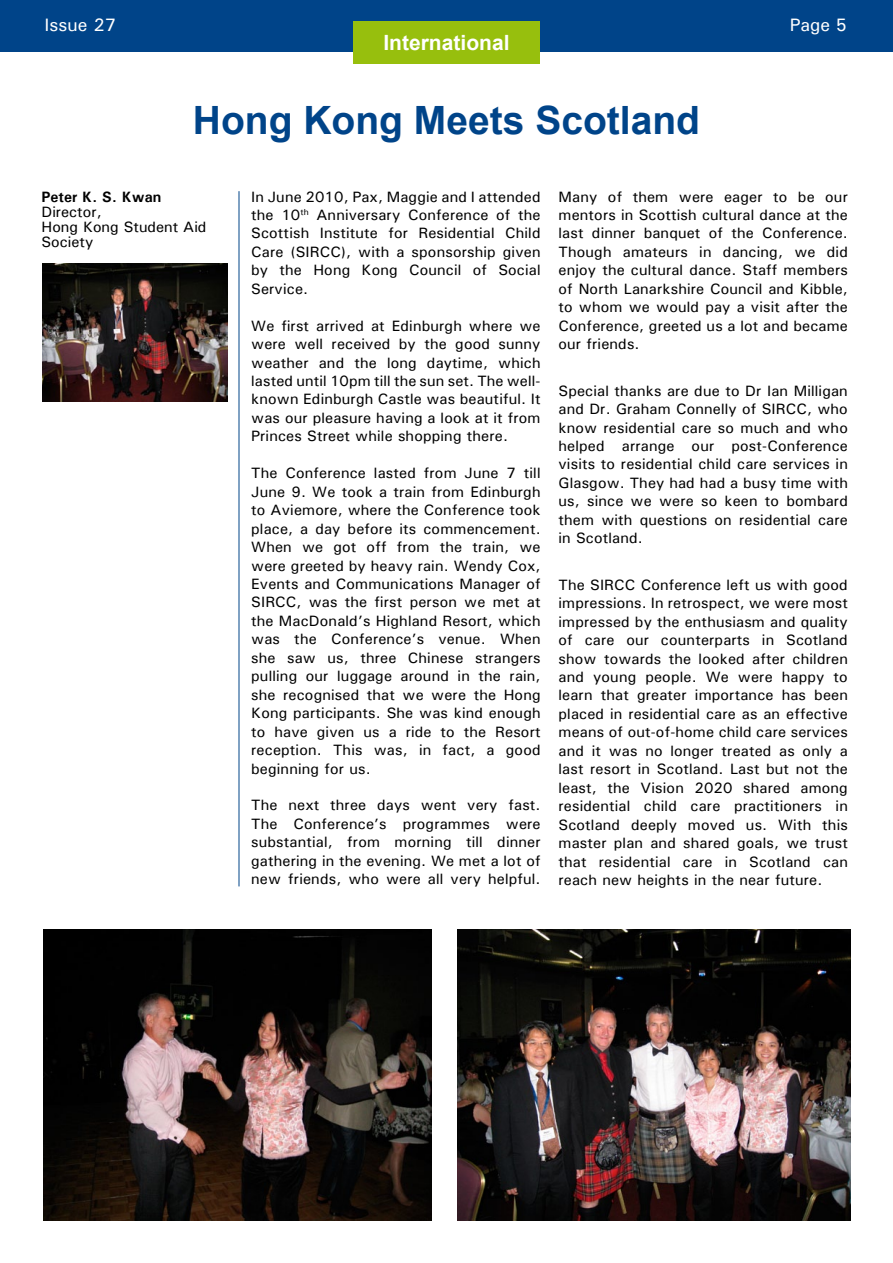
<style>
.page{position:relative;width:893px;height:1263px;background:#fff}
.page>*{position:absolute;margin:0;border:0;box-sizing:border-box;transform-origin:0 0}
.t1{font:700 39px "Arial";color:#004489}
.t2{font:700 21px "Arial";color:#fff}
.t3{font:500 18px "Univers";color:#fff}
.t4{font:500 15px/18.5px "Univers";letter-spacing:.01em;color:#000;text-align:justify}
.t5{font:700 15px "Univers";color:#000}
</style>
<div class="page">
<div style="left:0;top:0;width:893px;height:51px;background:#004489"></div>
<div style="left:353px;top:21px;width:186px;height:43px;background:#97bf0d"></div>
<hr style="left:239px;top:191px;width:1px;height:695px;background:#004489">
<img style="left:457px;top:929px;width:393px;height:291px">
<img style="left:43px;top:929px;width:388px;height:291px">
<img style="left:43px;top:264px;width:185px;height:138px">
<p class="t3" style="left:45px;top:13px;width:73px">Issue 27</p>
<p class="t3" style="left:790px;top:13px;width:59px">Page 5</p>
<h2 class="t2" style="left:383px;top:29px;width:128px">International</h2>
<h1 class="t1" style="left:193px;top:94px;width:509px">Hong Kong Meets Scotland</h1>
<p class="t5" style="left:42px;top:187px;width:121px">Peter K. S. Kwan</p>
<p class="t4" style="left:42px;top:204px;width:166px;line-height:15px;text-align:left">Director,<br>Hong Kong Student Aid<br>Society</p>
<p class="t4" style="left:251px;top:187px;width:291px">In June 2010, Pax, Maggie and I attended the 10<sup>th</sup> Anniversary Conference of the Scottish Institute for Residential Child Care (SIRCC), with a sponsorship given by the Hong Kong Council of Social Service.</p>
<p class="t4" style="left:251px;top:316px;width:291px">We first arrived at Edinburgh where we were well received by the good sunny weather and the long daytime, which lasted until 10pm till the sun set. The well&shy;known Edinburgh Castle was beautiful. It was our pleasure having a look at it from Princes Street while shopping there.</p>
<p class="t4" style="left:251px;top:464px;width:291px">The Conference lasted from June 7 till June 9. We took a train from Edinburgh to Aviemore, where the Conference took place, a day before its commencement.<br>When we got off from the train, we were greeted by heavy rain. Wendy Cox, Events and Communications Manager of SIRCC, was the first person we met at the MacDonald’s Highland Resort, which was the Conference’s venue. When she saw us, three Chinese strangers pulling our luggage around in the rain, she recognised that we were the Hong Kong participants. She was kind enough to have given us a ride to the Resort reception. This was, in fact, a good beginning for us.</p>
<p class="t4" style="left:251px;top:796px;width:291px">The next three days went very fast.<br>The Conference’s programmes were substantial, from morning till dinner gathering in the evening. We met a lot of new friends, who were all very helpful.</p>
<p class="t4" style="left:558px;top:187px;width:291px">Many of them were eager to be our mentors in Scottish cultural dance at the last dinner banquet of the Conference.<br>Though amateurs in dancing, we did enjoy the cultural dance. Staff members of North Lanarkshire Council and Kibble, to whom we would pay a visit after the Conference, greeted us a lot and became our friends.</p>
<p class="t4" style="left:558px;top:381px;width:291px">Special thanks are due to Dr Ian Milligan and Dr. Graham Connelly of SIRCC, who know residential care so much and who helped arrange our post-Conference visits to residential child care services in Glasgow. They had had a busy time with us, since we were so keen to bombard them with questions on residential care in Scotland.</p>
<p class="t4" style="left:558px;top:575px;width:291px">The SIRCC Conference left us with good impressions. In retrospect, we were most impressed by the enthusiasm and quality of care our counterparts in Scotland show towards the looked after children and young people. We were happy to learn that greater importance has been placed in residential care as an effective means of out-of-home child care services and it was no longer treated as only a last resort in Scotland. Last but not the least, the Vision 2020 shared among residential child care practitioners in Scotland deeply moved us. With this master plan and shared goals, we trust that residential care in Scotland can reach new heights in the near future.</p>
</div>
